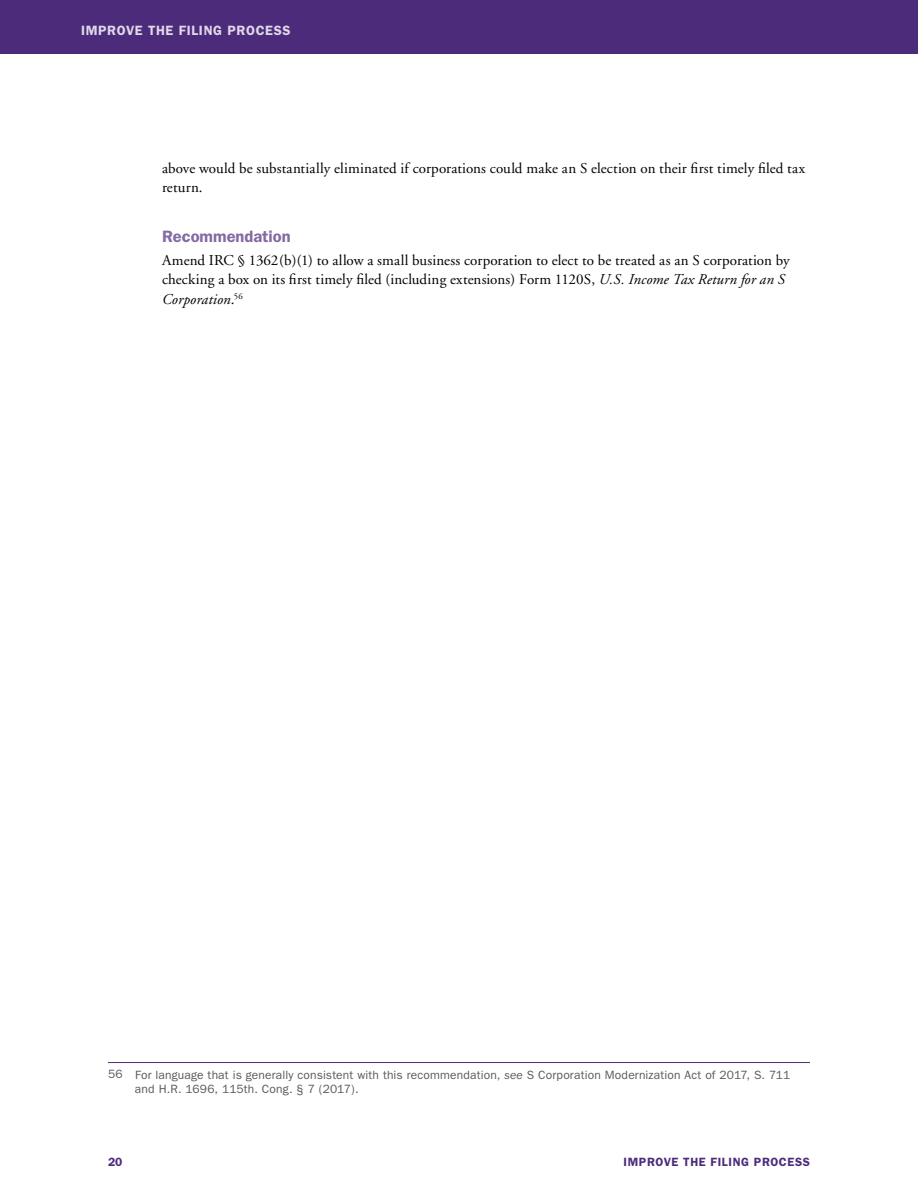
<style>
.page{position:relative;width:918px;height:1188px;background:#fff}
.page>*{position:absolute;margin:0;border:0;box-sizing:border-box;transform-origin:0 0}
.t1{font:600 16.5px "Franklin Gothic";color:#826aa3}
.Body_Text{font:15px/19.5px "Adobe Garamond";letter-spacing:.01em;color:#000}
.t2{font:600 13.5px "Franklin Gothic";letter-spacing:.05em;color:#dfd9e9}
.IGNORE_Footnote{font:12px/14.4px "Franklin Gothic";letter-spacing:.015em;color:#58595b}
.t3{font:600 12px "Franklin Gothic";letter-spacing:.05em;color:#4d2b7b}
.s1{font-style:italic}
</style>
<div class="page">
<div style="left:0;top:0;width:918px;height:54px;background:#4d2b7b"></div>
<hr style="left:108px;top:1062px;width:702px;height:1px;background:#4d2b7b">
<p class="t2" style="left:81px;top:23px;width:16px">IMPROVE</p>
<p class="t2" style="left:148px;top:23px;width:10px">THE</p>
<p class="t2" style="left:179px;top:23px;width:7px">FILI</p>
<p class="t2" style="left:204px;top:23px;width:43px">NG PROCE</p>
<p class="t2" style="left:274px;top:23px;width:18px">SS</p>
<p class="Body_Text" style="left:162px;top:159px;width:645px">above would be substantially eliminated if corporations could make an S election on their first timely filed tax return.</p>
<h2 class="t1" style="left:162px;top:227px;width:130px">RECOMMENDATION</h2>
<p class="Body_Text" style="left:162px;top:251px;width:629px">Amend IRC § 1362(b)(1) to allow a small business corporation to elect to be treated as an S corporation by checking a box on its first timely filed (including extensions) Form 1120S, <span class="s1">U.S. Income Tax Return for an S<br>Corporation</span>. <sup>56</sup></p>
<p class="IGNORE_Footnote" style="left:135px;top:1068px;width:657px;text-indent:-27px">56 For language that is generally consistent with this recommendation, <span class="s1">see</span> S Corporation Modernization Act of 2017, S. 711 and H.R. 1696, 115th. Cong. § 7 (2017).</p>
<p class="t3" style="left:108px;top:1154px;width:16px">20</p>
<p class="t3" style="left:624px;top:1154px;width:14px">IMPROVE</p>
<p class="t3" style="left:683px;top:1154px;width:9px">THE</p>
<p class="t3" style="left:711px;top:1154px;width:6px">FILI</p>
<p class="t3" style="left:733px;top:1154px;width:39px">NG PROCE</p>
<p class="t3" style="left:795px;top:1154px;width:16px">SS</p>
</div>
